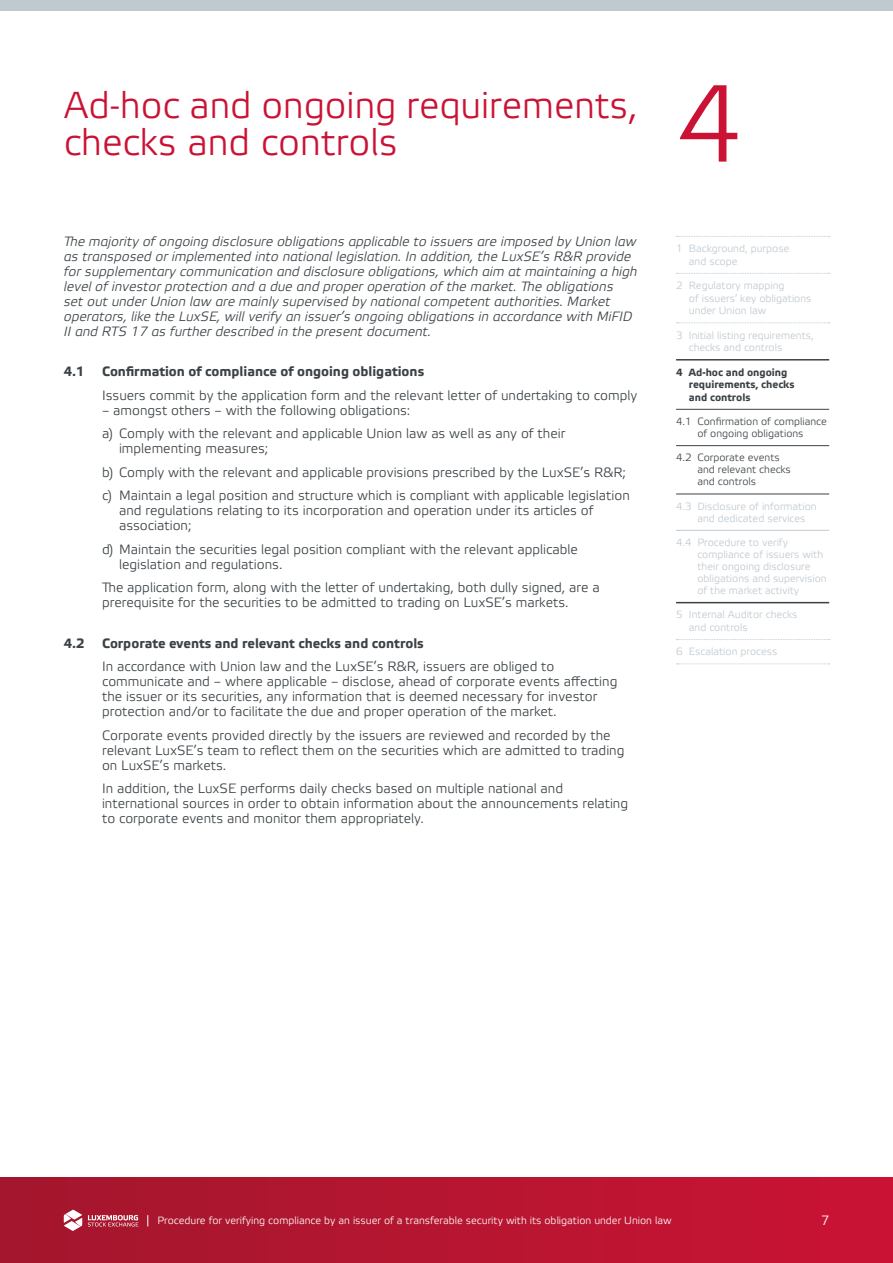
<style>
.page{position:relative;width:893px;height:1263px;background:#fff}
.page>*{position:absolute;margin:0;border:0;box-sizing:border-box;transform-origin:0 0}
.CHAPITRE_N{font:109.5px "Etelka Light Pro";color:#cb1234}
.CHAPITRE_Titre{font:37.5px/37.5px "Etelka Light Pro";color:#cb1234}
.TITRE___Texte_Couran{font:13.5px/15px "Etelka Light Pro";color:#3b4246}
.BODY___Texte_Courant{font:italic 13.5px/15px "Etelka Light Pro";color:#3b4246}
.TITRE_N1{font:700 13.5px "Etelka Text Pro";color:#3b4246}
.t1{font:13.5px "Etelka Light Pro";color:#fff}
.BODY___Texte_Courant-2{font:10.5px/12.6px "Etelka Light Pro";color:#bfc9d0}
.t2{font:10.5px "Etelka Light Pro";color:#fff}
.BODY___Texte_Courant-3{font:10.5px/12px "Etelka Light Pro";color:#3b4246;text-align:center}
.t3{font:700 10.5px/12.6px "Etelka Text Pro";color:#3b4246}
</style>
<div class="page">
<div style="left:0;top:0;width:893px;height:11px;background:#bfc9d0"></div>
<svg style="left:676px;top:639px;width:154px;height:1px"></svg>
<svg style="left:676px;top:663px;width:154px;height:1px"></svg>
<svg style="left:676px;top:236px;width:154px;height:1px"></svg>
<svg style="left:676px;top:273px;width:154px;height:1px"></svg>
<svg style="left:676px;top:322px;width:154px;height:1px"></svg>
<hr style="left:676px;top:359px;width:153px;height:1px;background:#3b4246">
<hr style="left:676px;top:602px;width:153px;height:1px;background:#3b4246">
<hr style="left:676px;top:409px;width:153px;height:1px;background:#3b4246">
<hr style="left:676px;top:445px;width:153px;height:1px;background:#3b4246">
<hr style="left:676px;top:494px;width:153px;height:1px;background:#3b4246">
<hr style="left:676px;top:530px;width:153px;height:1px;background:#bfc9d0">
<div style="left:0;top:1178px;width:893px;height:85px;background:linear-gradient(to right,#a3172d,#ca1334)"></div>
<svg style="left:88px;top:1215px;width:50px;height:11px"></svg>
<svg style="left:64px;top:1210px;width:18px;height:21px"></svg>
<p class="CHAPITRE_Titre" style="left:64px;top:88px;width:575px">Ad-hoc and ongoing requirements, checks and controls</p>
<p class="CHAPITRE_N" style="left:676px;top:66px;width:69px">4</p>
<p class="BODY___Texte_Courant" style="left:64px;top:234px;width:575px">The majority of ongoing disclosure obligations applicable to issuers are imposed by Union law as transposed or implemented into national legislation. In addition, the LuxSE’s R&amp;R provide for supplementary communication and disclosure obligations, which aim at maintaining a high level of investor protection and a due and proper operation of the market. The obligations<br>set out under Union law are mainly supervised by national competent authorities. Market operators, like the LuxSE, will verify an issuer’s ongoing obligations in accordance with MiFID II and RTS 17 as further described in the present document.</p>
<p class="TITRE_N1" style="left:64px;top:364px;width:22px">4.1</p>
<p class="TITRE_N1" style="left:102px;top:364px;width:324px">Confirmation of compliance of ongoing obligations</p>
<p class="TITRE___Texte_Couran" style="left:102px;top:388px;width:537px">Issuers commit by the application form and the relevant letter of undertaking to comply</p>
<p class="TITRE___Texte_Couran" style="left:102px;top:403px;width:310px">– amongst others – with the following obligations:</p>
<p class="TITRE___Texte_Couran" style="left:119px;top:427px;width:448px;text-indent:-17px">a) Comply with the relevant and applicable Union law as well as any of their implementing measures;</p>
<p class="TITRE___Texte_Couran" style="left:102px;top:465px;width:525px">b) Comply with the relevant and applicable provisions prescribed by the LuxSE’s R&amp;R;</p>
<p class="TITRE___Texte_Couran" style="left:119px;top:489px;width:512px;text-indent:-17px">c) Maintain a legal position and structure which is compliant with applicable legislation and regulations relating to its incorporation and operation under its articles of association;</p>
<p class="TITRE___Texte_Couran" style="left:119px;top:542px;width:460px;text-indent:-17px">d) Maintain the securities legal position compliant with the relevant applicable legislation and regulations.</p>
<p class="TITRE___Texte_Couran" style="left:102px;top:581px;width:499px">The application form, along with the letter of undertaking, both dully signed, are a prerequisite for the securities to be admitted to trading on LuxSE’s markets.</p>
<p class="TITRE_N1" style="left:64px;top:636px;width:22px">4.2</p>
<p class="TITRE_N1" style="left:102px;top:636px;width:323px">Corporate events and relevant checks and controls</p>
<p class="TITRE___Texte_Couran" style="left:102px;top:660px;width:517px">In accordance with Union law and the LuxSE’s R&amp;R, issuers are obliged to communicate and – where applicable – disclose, ahead of corporate events affecting the issuer or its securities, any information that is deemed necessary for investor protection and/or to facilitate the due and proper operation of the market.</p>
<p class="TITRE___Texte_Couran" style="left:102px;top:728px;width:524px">Corporate events provided directly by the issuers are reviewed and recorded by the relevant LuxSE’s team to reflect them on the securities which are admitted to trading on LuxSE’s markets.</p>
<p class="TITRE___Texte_Couran" style="left:102px;top:782px;width:528px">In addition, the LuxSE performs daily checks based on multiple national and international sources in order to obtain information about the announcements relating to corporate events and monitor them appropriately.</p>
<p class="BODY___Texte_Courant-2" style="left:689px;top:243px;width:102px;text-indent:-13px">1 Background, purpose and scope</p>
<p class="BODY___Texte_Courant-2" style="left:689px;top:280px;width:124px;text-indent:-13px">2 Regulatory mapping<br>of issuers’ key obligations under Union law</p>
<p class="BODY___Texte_Courant-2" style="left:689px;top:329px;width:126px;text-indent:-13px">3 Initial listing requirements, checks and controls</p>
<p class="t3" style="left:689px;top:366px;width:107px;text-indent:-13px">4 Ad-hoc and ongoing requirements, checks and controls</p>
<p class="BODY___Texte_Courant-3" style="left:676px;top:416px;width:152px">4.1 Confirmation of compliance of ongoing obligations</p>
<p class="BODY___Texte_Courant-3" style="left:697px;top:452px;width:95px;text-align:left;text-indent:-21px">4.2 Corporate events and relevant checks and controls</p>
<p class="BODY___Texte_Courant-2" style="left:697px;top:501px;width:121px;line-height:12px;text-indent:-21px">4.3 Disclosure of information and dedicated services</p>
<p class="BODY___Texte_Courant-2" style="left:697px;top:537px;width:131px;line-height:12px;text-indent:-21px">4.4 Procedure to verify compliance of issuers with their ongoing disclosure obligations and supervision of the market activity</p>
<p class="BODY___Texte_Courant-2" style="left:689px;top:609px;width:110px;text-indent:-13px">5 Internal Auditor checks and controls</p>
<p class="BODY___Texte_Courant-2" style="left:676px;top:646px;width:103px">6 Escalation process</p>
<p class="t2" style="left:157px;top:1215px;width:516px">Procedure for verifying compliance by an issuer of a transferable security with its obligation under Union law</p>
<p class="t1" style="left:821px;top:1213px;width:10px">7</p>
</div>
